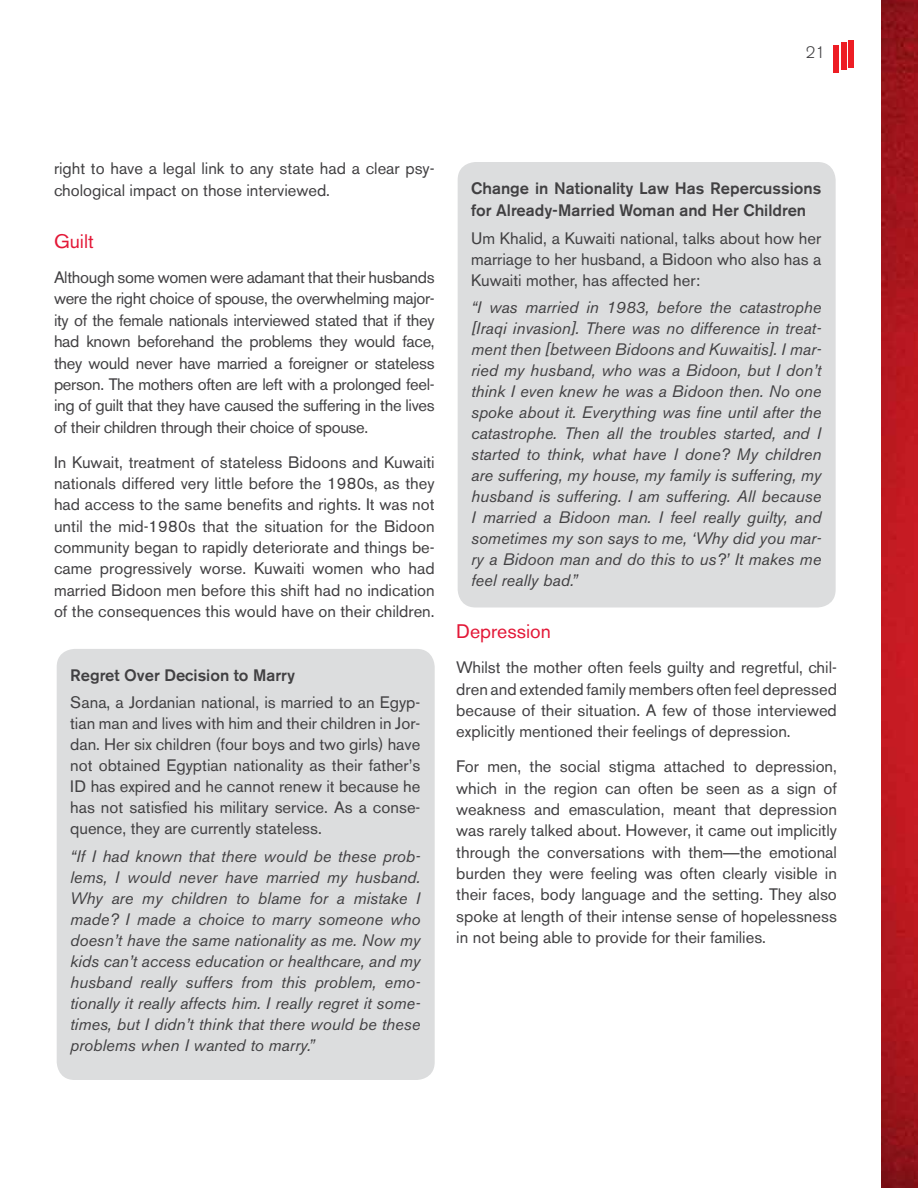
<style>
.page{position:relative;width:918px;height:1188px;background:#fff}
.page>*{position:absolute;margin:0;border:0;box-sizing:border-box;transform-origin:0 0}
.t1{font:19.5px "Akzidenz Grotesk BE";color:#e31837}
.t2{font:16.5px/21.3px "Akzidenz Grotesk BE";color:#414042;text-align:justify}
.t3{font:italic 16.5px/21px "Akzidenz Grotesk BE";color:#414042;text-align:justify}
.t4{font:500 16.5px/21.3px "Akzidenz Grotesk BE";color:#414042}
.t5{font:300 16.5px "Akzidenz Grotesk BE";color:#414042}
.s1{font-family:"Arial"}
</style>
<div class="page">
<img style="left:881px;top:0;width:37px;height:1188px">
<div style="left:841px;top:42px;width:5px;height:28px;background:#ed1d24"></div>
<div style="left:833px;top:45px;width:5px;height:28px;background:#ed1d24"></div>
<div style="left:849px;top:40px;width:5px;height:28px;background:#ed1d24"></div>
<div style="left:57px;top:649px;width:378px;height:431px;background:#dcddde;border-radius:18px"></div>
<div style="left:458px;top:162px;width:378px;height:446px;background:#dcddde;border-radius:18px"></div>
<p class="t5" style="left:806px;top:43px;width:21px">21</p>
<p class="t2" style="left:54px;top:158px;width:382px">right to have a legal link to any state had a clear psy&shy;chological impact on those interviewed.</p>
<p class="t1" style="left:54px;top:230px;width:41px">Guilt</p>
<p class="t2" style="left:54px;top:267px;width:382px">Although some women were adamant that their husbands were the right choice of spouse, the overwhelming major&shy;ity of the female nationals interviewed stated that if they had known beforehand the problems they would face, they would never have married a foreigner or stateless person. The mothers often are left with a prolonged feel&shy;ing of guilt that they have caused the suffering in the lives of their children through their choice of spouse.</p>
<p class="t2" style="left:54px;top:451px;width:382px">In Kuwait, treatment of stateless Bidoons and Kuwaiti nationals differed very little before the 1980s, as they had access to the same benefits and rights. It was not until the mid-1980s that the situation for the Bidoon community began to rapidly deteriorate and things be&shy;came progressively worse. Kuwaiti women who had married Bidoon men before this shift had no indication of the consequences this would have on their children.</p>
<p class="t4" style="left:70px;top:664px;width:226px">Regret Over Decision to Marry</p>
<p class="t2" style="left:70px;top:692px;width:352px">Sana, a Jordanian national, is married to an Egyp&shy;tian man and lives with him and their children in Jor&shy;dan. Her six children (four boys and two girls) have not obtained Egyptian nationality as their father’s ID has expired and he cannot renew it because he has not satisfied his military service. As a conse&shy;quence, they are currently stateless.</p>
<p class="t3" style="left:70px;top:846px;width:352px">“If I had known that there would be these prob&shy;lems, I would never have married my husband.<br>Why are my children to blame for a mistake I made? I made a choice to marry someone who doesn’t have the same nationality as me. Now my kids can’t access education or healthcare, and my husband really suffers from this problem, emo&shy;tionally it really affects him. I really regret it some&shy;times, but I didn’t think that there would be these problems when I wanted to marry.”</p>
<p class="t4" style="left:471px;top:178px;width:352px">Change in Nationality Law Has Repercussions for Already-Married Woman and Her Children</p>
<p class="t2" style="left:471px;top:227px;width:352px">Um Khalid, a Kuwaiti national, talks about how her marriage to her husband, a Bidoon who also has a Kuwaiti mother, has affected her:</p>
<p class="t3" style="left:471px;top:297px;width:352px">“I was married in 1983, before the catastrophe [Iraqi invasion]. There was no difference in treat&shy;ment then [between Bidoons and Kuwaitis]. I mar&shy;ried my husband, who was a Bidoon, but I don’t think I even knew he was a Bidoon then. No one spoke about it. Everything was fine until after the catastrophe. Then all the troubles started, and I started to think, what have I done? My children are suffering, my house, my family is suffering, my husband is suffering. I am suffering. All because I married a Bidoon man. I feel really guilty, and sometimes my son says to me, ‘Why did you mar&shy;ry a Bidoon man and do this to us?’ It makes me feel really bad.”</p>
<p class="t1" style="left:456px;top:620px;width:96px">Depression</p>
<p class="t2" style="left:456px;top:657px;width:382px">Whilst the mother often feels guilty and regretful, chil&shy;dren and extended family members often feel depressed because of their situation. A few of those interviewed explicitly mentioned their feelings of depression.</p>
<p class="t2" style="left:456px;top:756px;width:382px">For men, the social stigma attached to depression, which in the region can often be seen as a sign of weakness and emasculation, meant that depression was rarely talked about. However, it came out implicitly through the conversations with them<span class="s1">—</span>the emotional burden they were feeling was often clearly visible in their faces, body language and the setting. They also spoke at length of their intense sense of hopelessness in not being able to provide for their families.</p>
</div>
